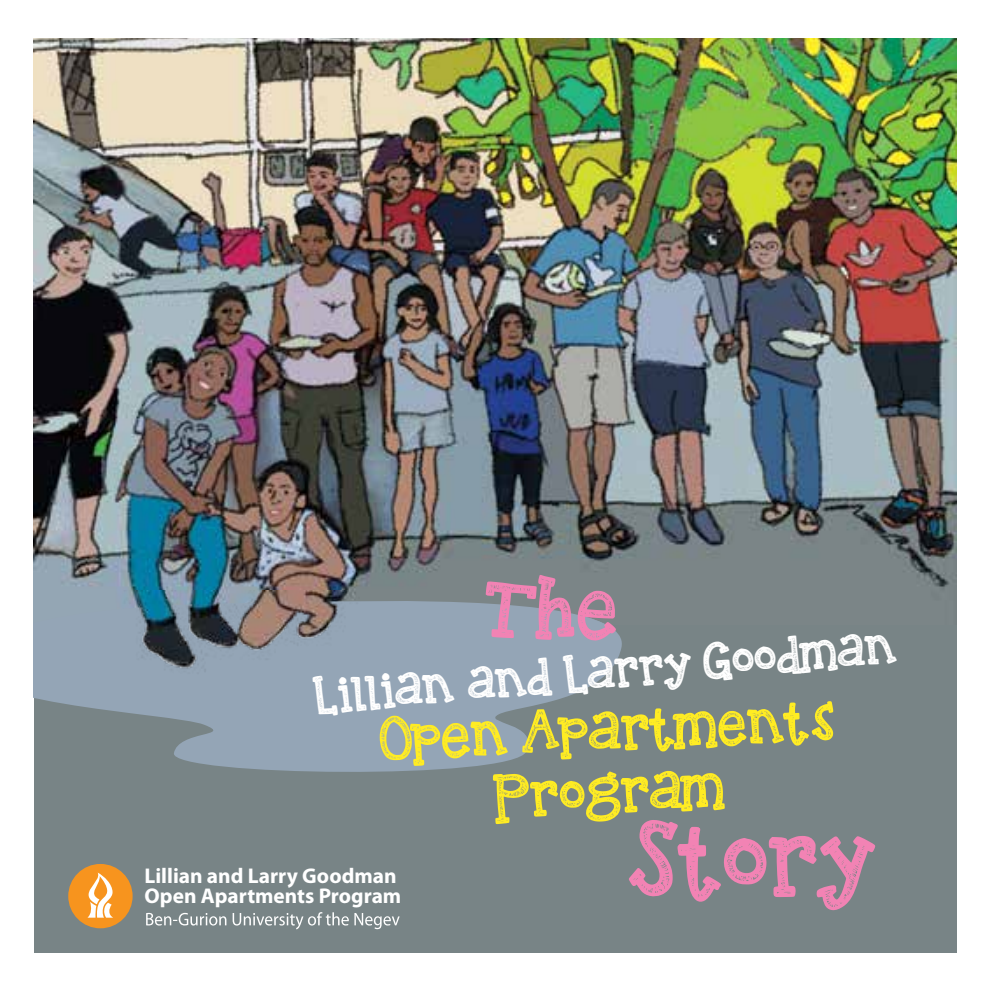
<style>
.page{position:relative;width:993px;height:993px;background:#fff}
.page>*{position:absolute;margin:0;border:0;box-sizing:border-box;transform-origin:0 0}
.t1{font:93.1px "KBREINDEERGAMES";color:#f283b4}
.t2{font:53.9px/62.3px "KBREINDEERGAMES";color:#ffec23;text-align:center}
.t3{font:45.5px "KBREINDEERGAMES";color:#fff}
.t4{font:700 21.35px/19.8px "Myriad Pro";color:#fff}
</style>
<div class="page">
<div style="left:34px;top:38px;width:922px;height:914px;background:#788486"></div>
<img style="left:34px;top:38px;width:922px;height:550px">
<svg style="left:34px;top:642px;width:588px;height:130px;fill:#94a5b6"></svg>
<img style="left:108px;top:642px;width:256px;height:129px">
<div style="left:68px;top:863px;width:65px;height:65px;background:#f7941e;border-radius:50%"></div>
<svg style="left:76px;top:872px;width:37px;height:45px"></svg>
<svg style="left:146px;top:912px;width:253px;height:17px"></svg>
<svg style="left:34px;top:574px;width:599px;height:68px"></svg>
<h3 class="t3" style="left:312px;top:675px;width:585px;rotate:-5deg">Lillian and Larry Goodman</h3>
<h2 class="t2" style="left:375px;top:709px;width:458px;rotate:-2deg">Open Apartments<br>Program</h2>
<h1 class="t1" style="left:630px;top:817px;width:245px">Story</h1>
<p class="t4" style="left:144px;top:865px;width:258px">Lillian and Larry Goodman<br>Open Apartments Program</p>
</div>
